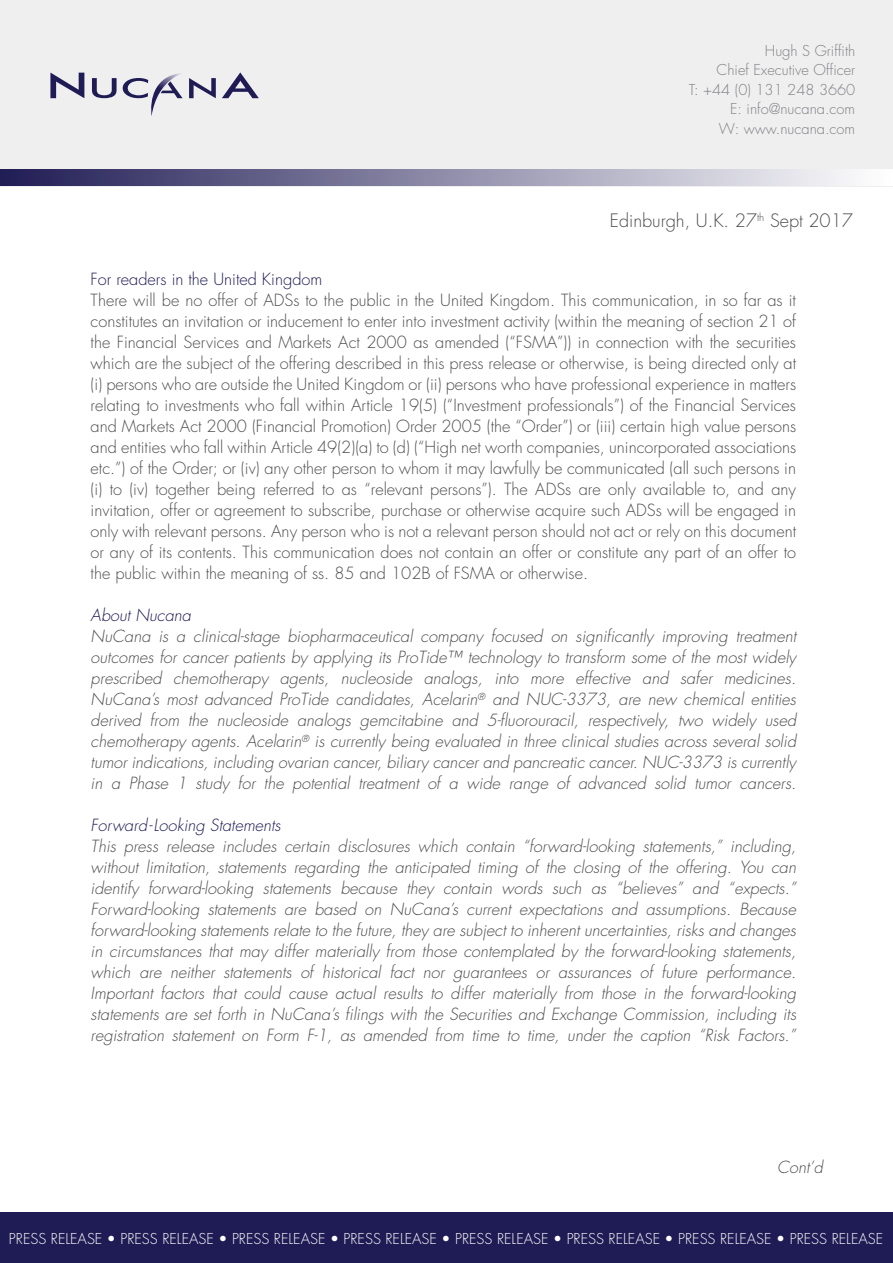
<style>
.page{position:relative;width:893px;height:1263px;background:#fff}
.page>*{position:absolute;margin:0;border:0;box-sizing:border-box;transform-origin:0 0}
.t1{font:300 18px "Futura";color:#4d4d4f}
.t2{font:italic 300 16.35px/21px "Futura";color:#4d4d4f;text-align:justify}
.t3{font:300 16.35px/21px "Futura";color:#4d4d4f;text-align:justify}
.t4{font:italic 300 16.35px "Futura";color:#1f1b54}
.t5{font:300 16.35px "Futura";color:#1f1b54}
.t6{font:300 14.7px "Futura";color:#fff}
.t7{font:300 14.7px/19.5px "Futura";color:#807f83;text-align:right}
</style>
<div class="page">
<div style="left:0;top:0;width:893px;height:186px;background:#efeff0"></div>
<div style="left:0;top:1212px;width:893px;height:51px;background:#1f1b54"></div>
<div style="left:0;top:169px;width:893px;height:17px;background:linear-gradient(to right,#201c55,#fff)"></div>
<svg style="left:92px;top:78px;width:25px;height:20px"></svg>
<svg style="left:50px;top:73px;width:34px;height:25px"></svg>
<svg style="left:222px;top:72px;width:37px;height:26px"></svg>
<svg style="left:123px;top:73px;width:93px;height:43px"></svg>
<p class="t7" style="left:689px;top:41px;width:168px">Hugh S Griffith<br>Chief Executive Officer<br>T: +44 (0) 131 248 3660</p>
<p class="t7" style="left:719px;top:99px;width:138px">E: info@nucana.com<br>W: www.nucana.com</p>
<p class="t1" style="left:610px;top:209px;width:245px">Edinburgh, U.K. 27<sup>th</sup> Sept 2017</p>
<p class="t5" style="left:91px;top:269px;width:233px">For readers in the United Kingdom</p>
<p class="t3" style="left:91px;top:290px;width:707px">There will be no offer of ADSs to the public in the United Kingdom. This communication, in so far as it constitutes an invitation or inducement to enter into investment activity (within the meaning of section 21 of the Financial Services and Markets Act 2000 as amended (“FSMA”)) in connection with the securities which are the subject of the offering described in this press release or otherwise, is being directed only at (i) persons who are outside the United Kingdom or (ii) persons who have professional experience in matters relating to investments who fall within Article 19(5) (“Investment professionals”) of the Financial Services and Markets Act 2000 (Financial Promotion) Order 2005 (the “Order”) or (iii) certain high value persons and entities who fall within Article 49(2)(a) to (d) (“High net worth companies, unincorporated associations etc.”) of the Order; or (iv) any other person to whom it may lawfully be communicated (all such persons in (i) to (iv) together being referred to as “relevant persons”). The ADSs are only available to, and any invitation, offer or agreement to subscribe, purchase or otherwise acquire such ADSs will be engaged in only with relevant persons. Any person who is not a relevant person should not act or rely on this document or any of its contents. This communication does not contain an offer or constitute any part of an offer to the public within the meaning of ss. 85 and 102B of FSMA or otherwise.</p>
<p class="t4" style="left:91px;top:605px;width:102px">About Nucana</p>
<p class="t2" style="left:91px;top:626px;width:707px">NuCana is a clinical-stage biopharmaceutical company focused on significantly improving treatment outcomes for cancer patients by applying its ProTide™ technology to transform some of the most widely prescribed chemotherapy agents, nucleoside analogs, into more effective and safer medicines.<br>NuCana’s most advanced ProTide candidates, Acelarin<sup>®</sup> and NUC-3373, are new chemical entities derived from the nucleoside analogs gemcitabine and 5-fluorouracil, respectively, two widely used chemotherapy agents. Acelarin<sup>®</sup> is currently being evaluated in three clinical studies across several solid tumor indications, including ovarian cancer, biliary cancer and pancreatic cancer. NUC-3373 is currently in a Phase 1 study for the potential treatment of a wide range of advanced solid tumor cancers.</p>
<p class="t4" style="left:91px;top:815px;width:192px">Forward-Looking Statements</p>
<p class="t2" style="left:91px;top:836px;width:707px">This press release includes certain disclosures which contain “forward-looking statements,” including, without limitation, statements regarding the anticipated timing of the closing of the offering. You can identify forward-looking statements because they contain words such as “believes” and “expects.” Forward-looking statements are based on NuCana’s current expectations and assumptions. Because forward-looking statements relate to the future, they are subject to inherent uncertainties, risks and changes in circumstances that may differ materially from those contemplated by the forward-looking statements, which are neither statements of historical fact nor guarantees or assurances of future performance.<br>Important factors that could cause actual results to differ materially from those in the forward-looking statements are set forth in NuCana’s filings with the Securities and Exchange Commission, including its registration statement on Form F-1, as amended from time to time, under the caption “Risk Factors.”</p>
<p class="t2" style="left:777px;top:1157px;width:47px">Cont’d</p>
<p class="t6" style="left:9px;top:1229px;width:876px">PRESS RELEASE • PRESS RELEASE • PRESS RELEASE • PRESS RELEASE • PRESS RELEASE • PRESS RELEASE • PRESS RELEASE • PRESS RELEASE</p>
</div>
